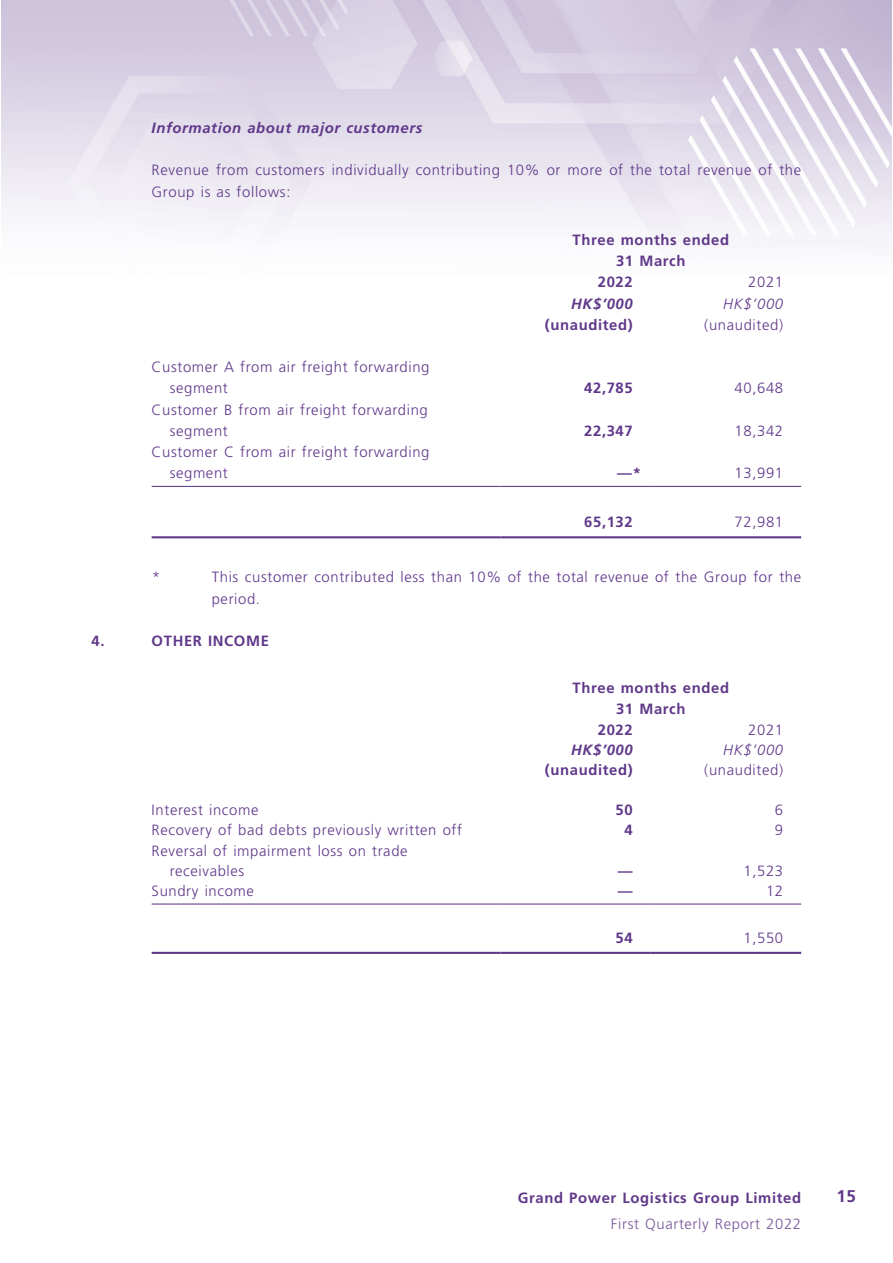
<style>
.page{position:relative;width:893px;height:1263px;background:#fff}
.page>*{position:absolute;margin:0;border:0;box-sizing:border-box;transform-origin:0 0}
.t1{font:700 16.95px "Frutiger";color:#60388a}
.t2{font:300 14.85px/21.1px "Frutiger";letter-spacing:.04em;color:#60388a}
.t3{font:700 14.85px "Frutiger";letter-spacing:.04em;color:#60388a}
.t4{font:italic 700 14.85px "Frutiger";letter-spacing:.04em;color:#60388a}
.t5{font:300 14.85px "Frutiger";letter-spacing:.04em;color:#78599a}
.t6{font:italic 300 14.85px "Frutiger";letter-spacing:.04em;color:#60388a}
</style>
<div class="page">
<img style="left:1px;top:0;width:890px;height:954px">
<hr style="left:152px;top:486px;width:348px;height:1px;background:#60388a">
<hr style="left:500px;top:486px;width:151px;height:1px;background:#60388a">
<hr style="left:651px;top:486px;width:150px;height:1px;background:#60388a">
<hr style="left:152px;top:536px;width:348px;height:2px;background:#60388a">
<hr style="left:500px;top:536px;width:151px;height:2px;background:#60388a">
<hr style="left:651px;top:536px;width:150px;height:2px;background:#60388a">
<hr style="left:152px;top:904px;width:348px;height:1px;background:#60388a">
<hr style="left:500px;top:904px;width:151px;height:1px;background:#60388a">
<hr style="left:651px;top:904px;width:150px;height:1px;background:#60388a">
<hr style="left:152px;top:952px;width:348px;height:2px;background:#60388a">
<hr style="left:500px;top:952px;width:151px;height:2px;background:#60388a">
<hr style="left:651px;top:952px;width:150px;height:2px;background:#60388a">
<p class="t4" style="left:152px;top:122px;width:272px">Information about major customers</p>
<p class="t2" style="left:152px;top:161px;width:651px">Revenue from customers individually contributing 10% or more of the total revenue of the<br>Group is as follows:</p>
<p class="t3" style="left:572px;top:234px;width:158px">Three months ended</p>
<p class="t3" style="left:616px;top:255px;width:71px">31 March</p>
<p class="t3" style="left:598px;top:276px;width:36px">2022</p>
<p class="t2" style="left:748px;top:273px;width:36px">2021</p>
<p class="t4" style="left:571px;top:297px;width:63px">HK$’000</p>
<p class="t6" style="left:723px;top:297px;width:61px">HK$’000</p>
<p class="t3" style="left:545px;top:319px;width:89px">(unaudited)</p>
<p class="t2" style="left:704px;top:315px;width:80px">(unaudited)</p>
<p class="t2" style="left:170px;top:358px;width:261px;text-indent:-18px">Customer A from air freight forwarding segment</p>
<p class="t3" style="left:584px;top:382px;width:50px">42,785</p>
<p class="t2" style="left:735px;top:379px;width:50px">40,648</p>
<p class="t2" style="left:170px;top:400px;width:260px;text-indent:-18px">Customer B from air freight forwarding segment</p>
<p class="t2" style="left:170px;top:443px;width:261px;text-indent:-18px">Customer C from air freight forwarding segment</p>
<p class="t3" style="left:584px;top:425px;width:50px">22,347</p>
<p class="t2" style="left:735px;top:421px;width:50px">18,342</p>
<p class="t3" style="left:617px;top:467px;width:25px">—*</p>
<p class="t2" style="left:735px;top:464px;width:50px">13,991</p>
<p class="t3" style="left:584px;top:516px;width:50px">65,132</p>
<p class="t2" style="left:735px;top:513px;width:50px">72,981</p>
<p class="t6" style="left:152px;top:571px;width:10px">*</p>
<p class="t2" style="left:212px;top:568px;width:591px">This customer contributed less than 10% of the total revenue of the Group for the period.</p>
<p class="t3" style="left:91px;top:635px;width:15px">4.</p>
<p class="t3" style="left:152px;top:635px;width:119px">OTHER INCOME</p>
<p class="t3" style="left:572px;top:682px;width:158px">Three months ended</p>
<p class="t3" style="left:616px;top:702px;width:71px">31 March</p>
<p class="t3" style="left:598px;top:724px;width:36px">2022</p>
<p class="t2" style="left:748px;top:720px;width:36px">2021</p>
<p class="t4" style="left:571px;top:744px;width:63px">HK$’000</p>
<p class="t6" style="left:723px;top:744px;width:61px">HK$’000</p>
<p class="t3" style="left:545px;top:764px;width:89px">(unaudited)</p>
<p class="t2" style="left:704px;top:760px;width:80px">(unaudited)</p>
<p class="t2" style="left:152px;top:801px;width:108px">Interest income</p>
<p class="t3" style="left:616px;top:804px;width:19px">50</p>
<p class="t2" style="left:775px;top:801px;width:10px">6</p>
<p class="t2" style="left:152px;top:821px;width:312px">Recovery of bad debts previously written off</p>
<p class="t3" style="left:624px;top:824px;width:10px">4</p>
<p class="t2" style="left:775px;top:821px;width:10px">9</p>
<p class="t2" style="left:170px;top:842px;width:239px;line-height:20.1px;text-indent:-18px">Reversal of impairment loss on trade receivables</p>
<p class="t3" style="left:618px;top:865px;width:16px">—</p>
<p class="t2" style="left:743px;top:861px;width:41px">1,523</p>
<p class="t2" style="left:152px;top:881px;width:104px">Sundry income</p>
<p class="t3" style="left:618px;top:885px;width:16px">—</p>
<p class="t2" style="left:766px;top:881px;width:19px">12</p>
<p class="t3" style="left:616px;top:932px;width:19px">54</p>
<p class="t2" style="left:743px;top:928px;width:41px">1,550</p>
<p class="t3" style="left:518px;top:1192px;width:285px">Grand Power Logistics Group Limited</p>
<p class="t1" style="left:836px;top:1189px;width:21px">15</p>
<p class="t5" style="left:611px;top:1218px;width:192px">First Quarterly Report 2022</p>
</div>
